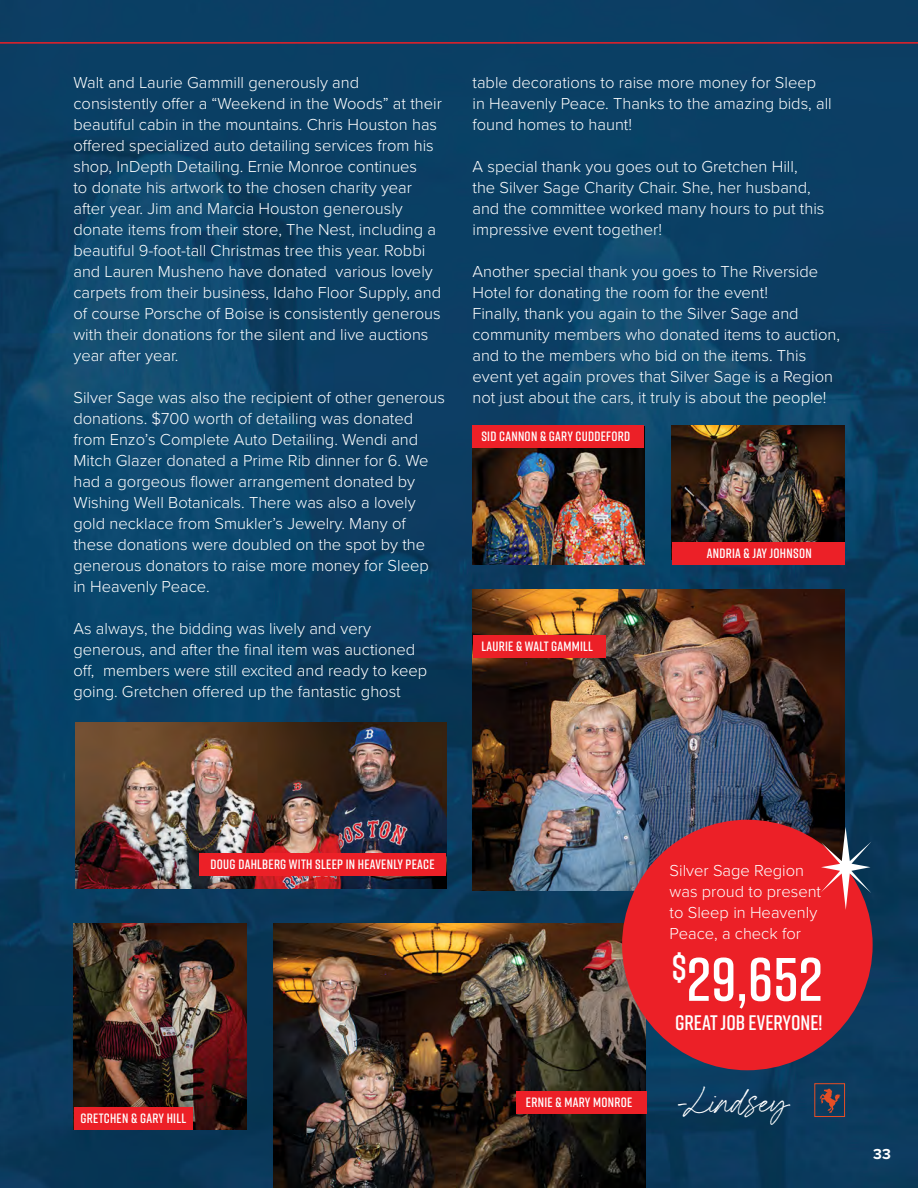
<style>
.page{position:relative;width:918px;height:1188px;background:#fff}
.page>*{position:absolute;margin:0;border:0;box-sizing:border-box;transform-origin:0 0}
.t1{font:600 61.2px "Rift";color:#fff}
.t2{font:37.5px "Miss Confidential";color:#fff}
.t3{font:600 21px "Rift";color:#fff}
.t4{font:300 16.5px/21px "Proxima Nova";color:#fff}
.t5{font:700 15px "Proxima Nova";color:#fff}
.t6{font:600 13.5px "Rift";letter-spacing:.02em;color:#fff}
</style>
<div class="page">
<img style="left:0;top:0;width:918px;height:1188px">
<hr style="left:0;top:42px;width:918px;height:2px;background:#ec2027">
<img style="left:273px;top:923px;width:373px;height:265px">
<img style="left:472px;top:590px;width:373px;height:300px">
<img style="left:73px;top:923px;width:173px;height:207px">
<img style="left:472px;top:426px;width:173px;height:139px">
<img style="left:76px;top:723px;width:370px;height:166px">
<img style="left:672px;top:426px;width:173px;height:116px">
<div style="left:622px;top:820px;width:251px;height:250px;background:#ec2027;border-radius:50%"></div>
<div style="left:200px;top:853px;width:246px;height:23px;background:#ec2027"></div>
<div style="left:473px;top:635px;width:133px;height:23px;background:#ec2027"></div>
<div style="left:74px;top:1107px;width:119px;height:23px;background:#ec2027"></div>
<div style="left:516px;top:1091px;width:130px;height:22px;background:#ec2027"></div>
<div style="left:472px;top:426px;width:172px;height:22px;background:#ec2027"></div>
<div style="left:672px;top:542px;width:173px;height:23px;background:#ec2027"></div>
<svg style="left:820px;top:1088px;width:21px;height:25px"></svg>
<div style="left:814px;top:1083px;width:31px;height:34px;border:1px solid #e74e25"></div>
<svg style="left:821px;top:827px;width:51px;height:83px"></svg>
<p class="t4" style="left:73px;top:71px;width:370px">Walt and Laurie Gammill generously and consistently offer a “Weekend in the Woods” at their beautiful cabin in the mountains. Chris Houston has offered specialized auto detailing services from his shop, InDepth Detailing. Ernie Monroe continues<br>to donate his artwork to the chosen charity year after year. Jim and Marcia Houston generously donate items from their store, The Nest, including a beautiful 9-foot-tall Christmas tree this year. Robbi and Lauren Musheno have donated various lovely carpets from their business, Idaho Floor Supply, and of course Porsche of Boise is consistently generous with their donations for the silent and live auctions year after year.</p>
<p class="t4" style="left:73px;top:386px;width:373px">Silver Sage was also the recipient of other generous donations. $700 worth of detailing was donated from Enzo’s Complete Auto Detailing. Wendi and Mitch Glazer donated a Prime Rib dinner for 6. We had a gorgeous flower arrangement donated by Wishing Well Botanicals. There was also a lovely gold necklace from Smukler’s Jewelry. Many of these donations were doubled on the spot by the generous donators to raise more money for Sleep in Heavenly Peace.</p>
<p class="t4" style="left:73px;top:617px;width:355px">As always, the bidding was lively and very generous, and after the final item was auctioned off, members were still excited and ready to keep going. Gretchen offered up the fantastic ghost</p>
<p class="t4" style="left:472px;top:71px;width:361px">table decorations to raise more money for Sleep in Heavenly Peace. Thanks to the amazing bids, all found homes to haunt!</p>
<p class="t4" style="left:472px;top:155px;width:353px">A special thank you goes out to Gretchen Hill, the Silver Sage Charity Chair. She, her husband, and the committee worked many hours to put this impressive event together!</p>
<p class="t4" style="left:472px;top:260px;width:369px">Another special thank you goes to The Riverside Hotel for donating the room for the event!<br>Finally, thank you again to the Silver Sage and community members who donated items to auction, and to the members who bid on the items. This event yet again proves that Silver Sage is a Region not just about the cars, it truly is about the people!</p>
<p class="t6" style="left:481px;top:427px;width:150px">SID CANNON &amp; GARY CUDDEFORD</p>
<p class="t6" style="left:481px;top:637px;width:113px">LAURIE &amp; WALT GAMMILL</p>
<p class="t6" style="left:707px;top:544px;width:106px">ANDRIA &amp; JAY JOHNSON</p>
<p class="t6" style="left:211px;top:855px;width:226px">DOUG DAHLBERG WITH SLEEP IN HEAVENLY PEACE</p>
<p class="t6" style="left:81px;top:1109px;width:107px">GRETCHEN &amp; GARY HILL</p>
<p class="t6" style="left:526px;top:1092px;width:108px">ERNIE &amp; MARY MONROE</p>
<p class="t4" style="left:670px;top:859px;width:153px">Silver Sage Region was proud to present to Sleep in Heavenly<br>Peace, a check for</p>
<h1 class="t1" style="left:672px;top:936px;width:152px"><sup>$</sup>29,652</h1>
<p class="t3" style="left:675px;top:1007px;width:149px">GREAT JOB EVERYONE!</p>
<h2 class="t2" style="left:672px;top:1077px;width:117px">-Lindsey</h2>
<p class="t5" style="left:873px;top:1143px;width:19px">33</p>
</div>
